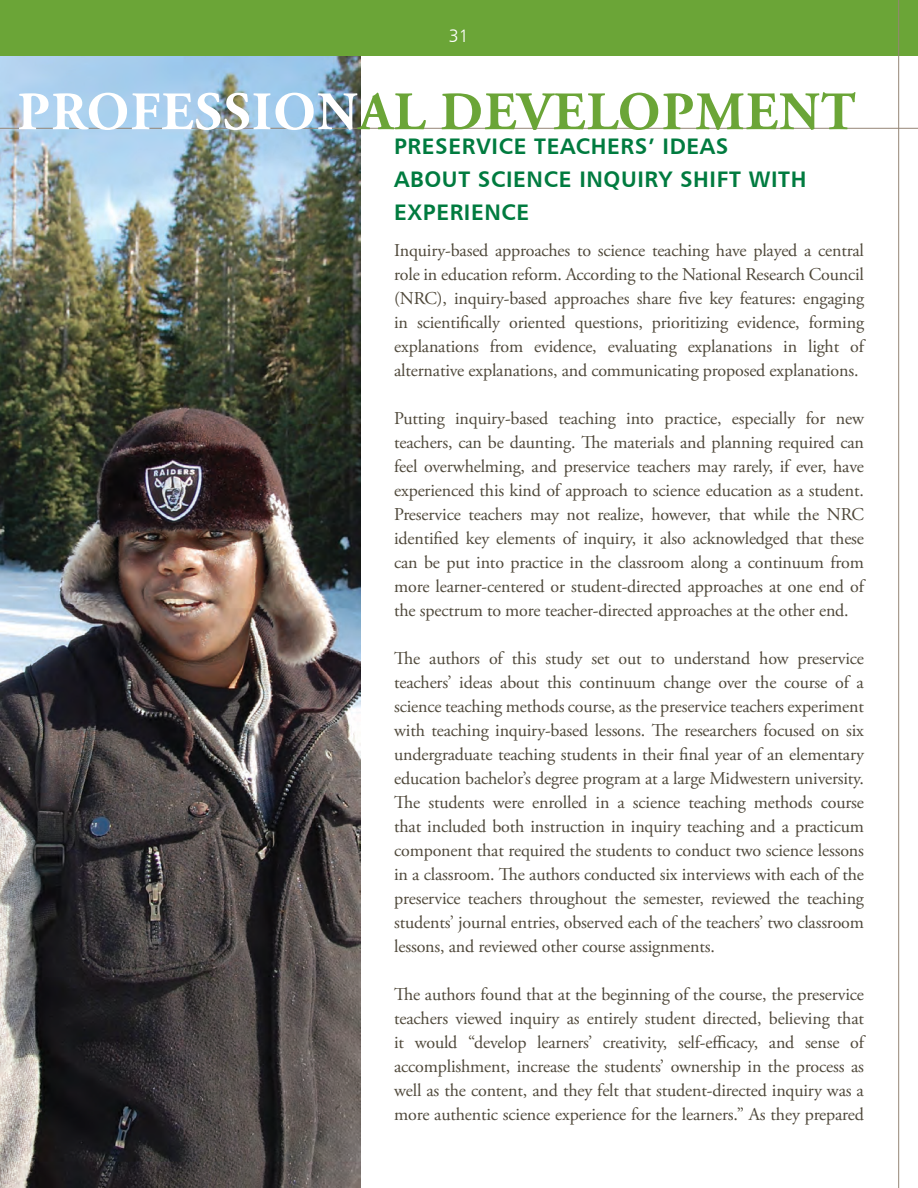
<style>
.page{position:relative;width:918px;height:1188px;background:#fff}
.page>*{position:absolute;margin:0;border:0;box-sizing:border-box;transform-origin:0 0}
.main_headline{font:700 54px "Adobe Garamond Pro";letter-spacing:.025em;color:#6ba537}
.Body_Copy_right{font:22.5px/33px "Humanist 777 BT Bold B";letter-spacing:.025em;color:#007b3f}
.Body_Copy_right-2{font:18px/24px "Adobe Garamond Pro";letter-spacing:-.01em;color:#4f483a;text-align:justify}
.t1{font:18px "Humanist 777 BT Light B";color:#fff}
.s1{color:#fff}
</style>
<div class="page">
<img style="left:0;top:56px;width:360px;height:1132px">
<hr style="left:0;top:128px;width:918px;height:1px;background:#958676">
<div style="left:0;top:0;width:918px;height:56px;background:#6ba537"></div>
<hr style="left:898px;top:0;width:1px;height:1188px;background:#958676">
<p class="t1" style="left:449px;top:25px;width:22px">31</p>
<p class="main_headline" style="left:17px;top:81px;width:840px"><span class="s1">PROFESSION</span>AL DEVELOPMENT</p>
<p class="Body_Copy_right" style="left:394px;top:129px;width:414px">PRESERVICE TEACHERS’ IDEAS<br>ABOUT SCIENCE INQUIRY SHIFT WITH<br>EXPERIENCE</p>
<p class="Body_Copy_right-2" style="left:394px;top:239px;width:471px">Inquiry-based approaches to science teaching have played a central role in education reform. According to the National Research Council (NRC), inquiry-based approaches share five key features: engaging in scientifically oriented questions, prioritizing evidence, forming explanations from evidence, evaluating explanations in light of alternative explanations, and communicating proposed explanations.</p>
<p class="Body_Copy_right-2" style="left:394px;top:407px;width:471px">Putting inquiry-based teaching into practice, especially for new teachers, can be daunting. The materials and planning required can feel overwhelming, and preservice teachers may rarely, if ever, have experienced this kind of approach to science education as a student.<br>Preservice teachers may not realize, however, that while the NRC identified key elements of inquiry, it also acknowledged that these can be put into practice in the classroom along a continuum from more learner-centered or student-directed approaches at one end of the spectrum to more teacher-directed approaches at the other end.</p>
<p class="Body_Copy_right-2" style="left:394px;top:647px;width:471px">The authors of this study set out to understand how preservice teachers’ ideas about this continuum change over the course of a science teaching methods course, as the preservice teachers experiment with teaching inquiry-based lessons. The researchers focused on six undergraduate teaching students in their final year of an elementary education bachelor’s degree program at a large Midwestern university.<br>The students were enrolled in a science teaching methods course that included both instruction in inquiry teaching and a practicum component that required the students to conduct two science lessons in a classroom. The authors conducted six interviews with each of the preservice teachers throughout the semester, reviewed the teaching students’ journal entries, observed each of the teachers’ two classroom lessons, and reviewed other course assignments.</p>
<p class="Body_Copy_right-2" style="left:394px;top:983px;width:471px">The authors found that at the beginning of the course, the preservice teachers viewed inquiry as entirely student directed, believing that it would “develop learners’ creativity, self-efficacy, and sense of accomplishment, increase the students’ ownership in the process as well as the content, and they felt that student-directed inquiry was a more authentic science experience for the learners.” As they prepared</p>
</div>
